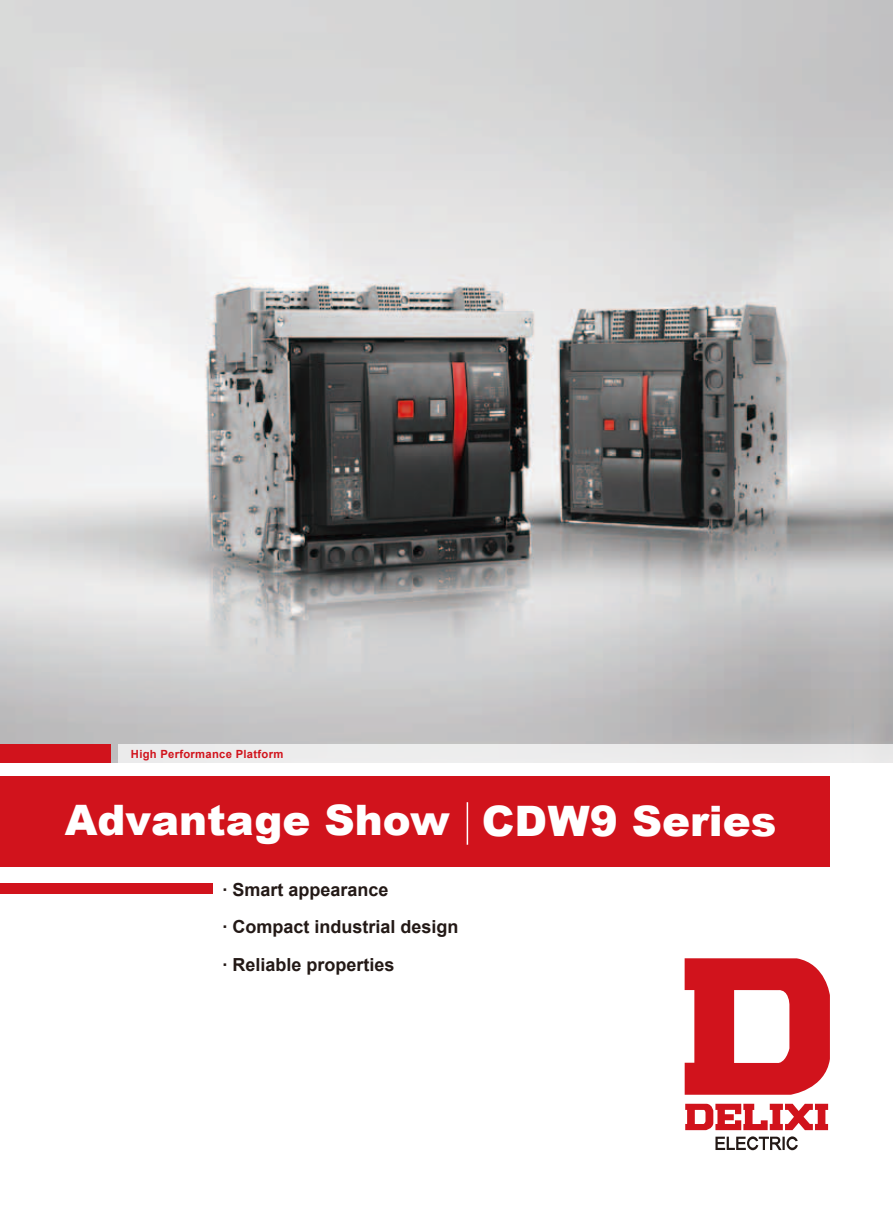
<style>
.page{position:relative;width:893px;height:1212px;background:#fff}
.page>*{position:absolute;margin:0;border:0;box-sizing:border-box;transform-origin:0 0}
.t1{font:900 42px "Arial";color:#fff}
.t2{font:700 18px/37.5px "Arial";color:#231916}
.t3{font:700 11.25px "Arial";letter-spacing:.025em;color:#d1131c}
</style>
<div class="page">
<img style="left:0;top:0;width:893px;height:762px">
<div style="left:0;top:883px;width:213px;height:11px;background:#d1131c"></div>
<div style="left:0;top:776px;width:829px;height:90px;background:#d1131c"></div>
<div style="left:118px;top:744px;width:775px;height:18px;background:#ecebec"></div>
<div style="left:0;top:744px;width:111px;height:18px;background:#d1131c"></div>
<svg style="left:685px;top:958px;width:145px;height:137px"></svg>
<svg style="left:685px;top:1104px;width:143px;height:26px"></svg>
<svg style="left:715px;top:1136px;width:83px;height:14px"></svg>
<hr style="left:467px;top:802px;width:1px;height:43px;background:#fff">
<p class="t3" style="left:131px;top:746px;width:154px">High Performance Platform</p>
<h1 class="t1" style="left:65px;top:789px;width:713px">Advantage Show CDW9 Series</h1>
<p class="t2" style="left:222px;top:871px;width:238px">· Smart appearance<br>· Compact industrial design · Reliable properties</p>
</div>
